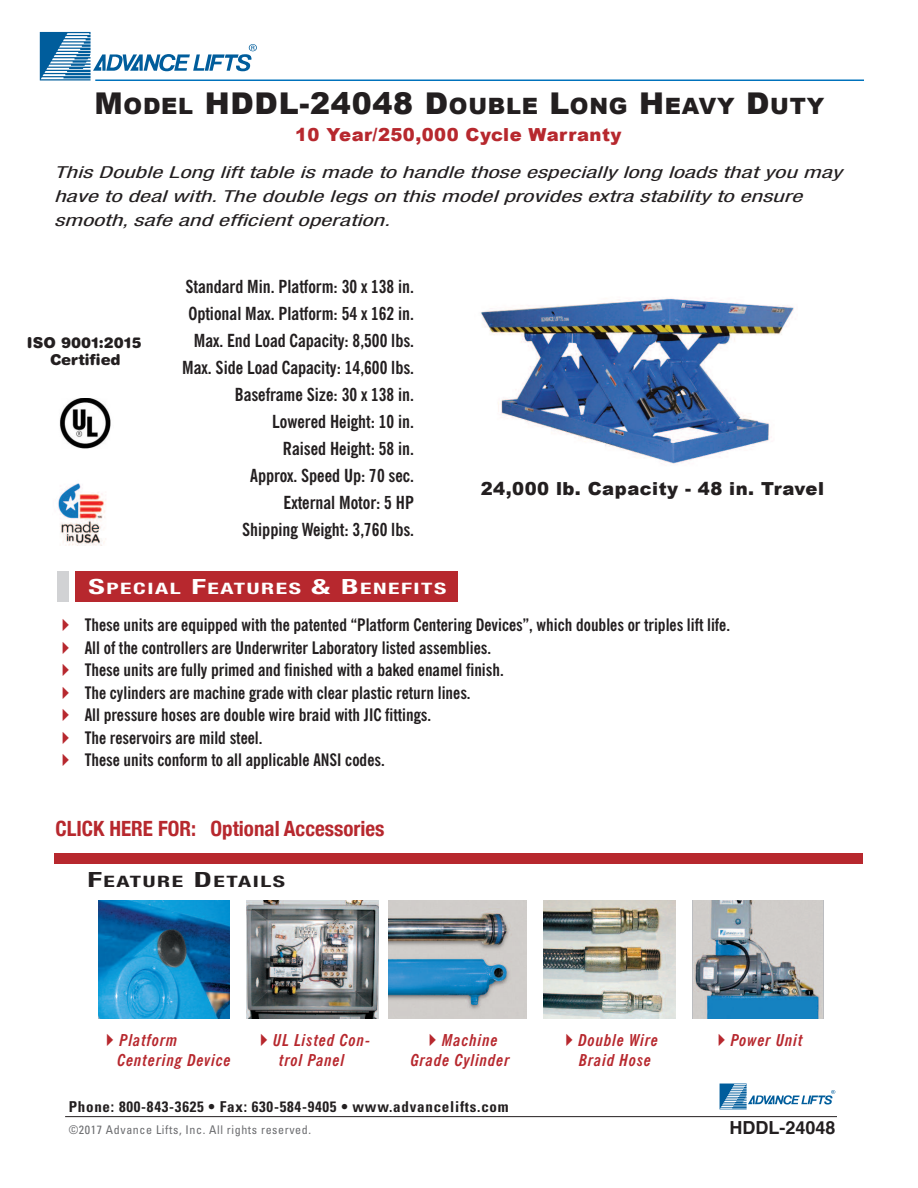
<style>
.page{position:relative;width:918px;height:1188px;background:#fff}
.page>*{position:absolute;margin:0;border:0;box-sizing:border-box;transform-origin:0 0}
.t1{font:900 22.5px "Arial";letter-spacing:.035em;color:#231f20}
.t2{font:700 condensed 21px "Helvetica Neue";color:#b7282e}
.t3{font:700 condensed 18px/27px "News Gothic BT";color:#231f20;text-align:right}
.t4{font:900 18px "Arial";letter-spacing:.025em;color:#231f20}
.t5{font:900 18px "Arial";letter-spacing:.025em;color:#b7282e}
.t6{font:700 18px "Helvetica";color:#231f20}
.t7{font:700 condensed 17.25px "News Gothic BT";color:#231f20}
.t8{font:italic condensed 16.5px/24px "Helvetica Neue";letter-spacing:.005em;color:#231f20;scale:1.5 1}
.t9{font:italic 700 condensed 16.5px/19.8px "News Gothic BT";letter-spacing:.05em;color:#b7282e}
.t10{font:700 condensed 15.75px "Helvetica Neue";letter-spacing:.065em;color:#fff;scale:1.5 1}
.t11{font:700 condensed 15.75px "Helvetica Neue";letter-spacing:.065em;color:#231f20;scale:1.5 1}
.t12{font:700 condensed 15px "Univers";letter-spacing:.05em;color:#231f20}
.t13{font:900 15px/16.5px "Helvetica Rounded";color:#231f20;text-align:center}
.t14{font:condensed 12px "Univers";letter-spacing:.05em;color:#6c6d70}
.s1{font-size:30px}
.s2{font-size:21px}
.s3{color:#b7282e}
</style>
<div class="page">
<svg style="left:720px;top:1084px;width:115px;height:25px"></svg>
<hr style="left:65px;top:1116px;width:772px;height:1px;background:#231f20">
<svg style="left:40px;top:32px;width:217px;height:48px"></svg>
<div style="left:54px;top:853px;width:809px;height:11px;background:#b7282e"></div>
<div style="left:57px;top:571px;width:11px;height:31px;background:#d1d2d4"></div>
<div style="left:75px;top:571px;width:383px;height:31px;background:#b7282e"></div>
<hr style="left:95px;top:80px;width:769px;height:1px;background:#0072bc">
<img style="left:98px;top:900px;width:132px;height:119px">
<img style="left:247px;top:900px;width:131px;height:119px">
<img style="left:389px;top:900px;width:138px;height:119px">
<img style="left:544px;top:900px;width:131px;height:119px">
<img style="left:693px;top:900px;width:130px;height:119px">
<img style="left:480px;top:298px;width:314px;height:166px">
<img style="left:59px;top:398px;width:52px;height:51px">
<img style="left:58px;top:483px;width:48px;height:63px">
<h1 class="t1" style="left:94px;top:90px;width:731px"><span class="s1">M</span>odel <span class="s1">Hddl-24048 d</span>ouble <span class="s1">l</span>ong <span class="s1">H</span>eavY <span class="s1">d</span>uTY</h1>
<p class="t5" style="left:295px;top:122px;width:328px">10 Year/250,000 Cycle Warranty</p>
<p class="t8" style="left:54px;top:162px;width:527px">This Double Long lift table is made to handle those especially long loads that you may have to deal with. The double legs on this model provides extra stability to ensure smooth, safe and efficient operation.</p>
<p class="t13" style="left:27px;top:336px;width:116px">ISO 9001:2015<br>Certified</p>
<p class="t3" style="left:182px;top:274px;width:233px">Standard Min. Platform: 30 x 138 in.<br>Optional Max. Platform: 54 x 162 in.<br>Max. End Load Capacity: 8,500 lbs.<br>Max. Side Load Capacity: 14,600 lbs.<br>Baseframe Size: 30 x 138 in.<br>Lowered Height: 10 in.<br>Raised Height: 58 in.<br>Approx. Speed Up: 70 sec.<br>External Motor: 5 HP<br>Shipping Weight: 3,760 lbs.</p>
<p class="t4" style="left:481px;top:475px;width:345px">24,000 lb. Capacity - 48 in. Travel</p>
<p class="t10" style="left:89px;top:583px;width:240px"><span class="s2">S</span>PECIAL <span class="s2">F</span>EATURES <span class="s2">&amp; B</span>ENEFITS</p>
<p class="t7" style="left:56px;top:619px;width:676px"><span class="s3">✔</span> These units are equipped with the patented “Platform Centering Devices”, which doubles or triples lift life.</p>
<p class="t7" style="left:56px;top:641px;width:437px"><span class="s3">✔</span> All of the controllers are Underwriter Laboratory listed assemblies.</p>
<p class="t7" style="left:56px;top:664px;width:450px"><span class="s3">✔</span> These units are fully primed and finished with a baked enamel finish.</p>
<p class="t7" style="left:56px;top:686px;width:417px"><span class="s3">✔</span> The cylinders are machine grade with clear plastic return lines.</p>
<p class="t7" style="left:56px;top:709px;width:377px"><span class="s3">✔</span> All pressure hoses are double wire braid with JIC fittings.</p>
<p class="t7" style="left:56px;top:731px;width:209px"><span class="s3">✔</span> The reservoirs are mild steel.</p>
<p class="t7" style="left:56px;top:754px;width:331px"><span class="s3">✔</span> These units conform to all applicable ANSI codes.</p>
<p class="t2" style="left:56px;top:816px;width:331px">CLICK HERE FOR: Optional Accessories</p>
<p class="t11" style="left:87px;top:876px;width:133px"><span class="s2">F</span>EATURE <span class="s2">D</span>ETAILS</p>
<p class="t9" style="left:117px;top:1031px;width:115px;text-indent:-17px">✔Platform<br>Centering Device</p>
<p class="t9" style="left:254px;top:1031px;width:118px;text-align:center">✔UL Listed Con&shy;trol Panel</p>
<p class="t9" style="left:411px;top:1031px;width:100px;text-align:center">✔Machine<br>Grade Cylinder</p>
<p class="t9" style="left:579px;top:1031px;width:81px;text-indent:-20px">✔Double Wire<br>Braid Hose</p>
<p class="t9" style="left:711px;top:1031px;width:93px">✔Power Unit</p>
<p class="t12" style="left:69px;top:1101px;width:441px">Phone: 800-843-3625 • Fax: 630-584-9405 • www.advancelifts.com</p>
<p class="t14" style="left:69px;top:1125px;width:244px">©2017 Advance Lifts, Inc. All rights reserved.</p>
<p class="t6" style="left:730px;top:1120px;width:108px">HDDL-24048</p>
</div>
